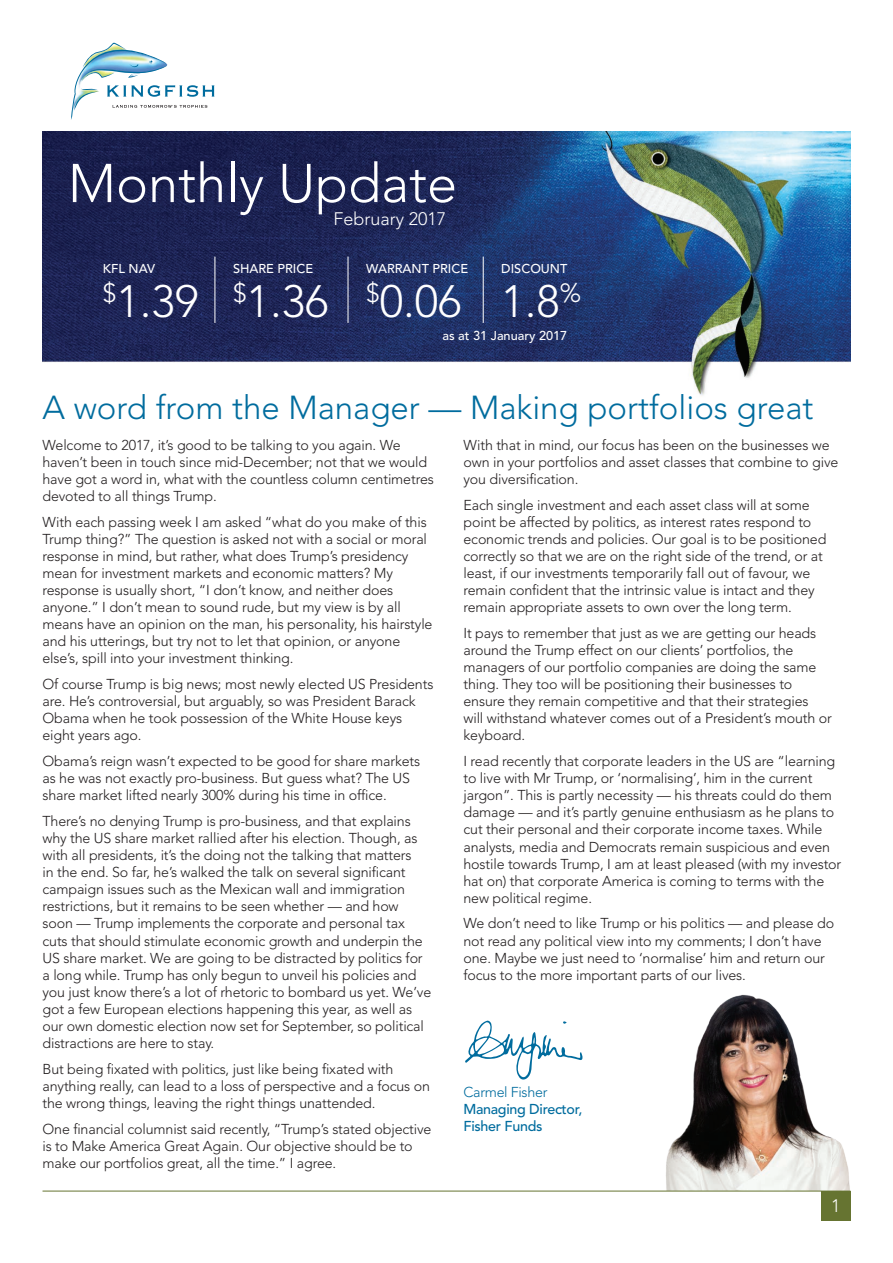
<style>
.page{position:relative;width:893px;height:1263px;background:#fff}
.page>*{position:absolute;margin:0;border:0;box-sizing:border-box;transform-origin:0 0}
.t1{font:300 54px "Avenir";color:#fff}
.t2{font:300 45px "Avenir";color:#fff}
.t3{font:300 33px "Avenir";color:#006c9e}
.t4{font:300 18px "Avenir";color:#fff}
.t5{font:300 14.25px/17.1px "Avenir";letter-spacing:-.01em;color:#231f20}
.t6{font:500 14.25px/17.1px "Avenir";letter-spacing:-.02em;color:#006c9e}
.t7{font:300 14.25px "Avenir";letter-spacing:-.02em;color:#006c9e}
.t8{font:500 12.75px "Avenir";color:#fff}
</style>
<div class="page">
<img style="left:42px;top:132px;width:808px;height:263px">
<svg style="left:465px;top:1020px;width:118px;height:60px"></svg>
<img style="left:632px;top:994px;width:219px;height:197px">
<hr style="left:43px;top:1191px;width:807px;height:1px;background:#667431">
<div style="left:821px;top:1191px;width:29px;height:29px;background:#667431"></div>
<svg style="left:71px;top:42px;width:144px;height:78px"></svg>
<hr style="left:215px;top:257px;width:1px;height:66px;background:#fff">
<hr style="left:348px;top:257px;width:1px;height:66px;background:#fff">
<hr style="left:483px;top:257px;width:1px;height:66px;background:#fff">
<h1 class="t1" style="left:68px;top:152px;width:391px">Monthly Update</h1>
<p class="t4" style="left:333px;top:208px;width:114px">February 2017</p>
<p class="t8" style="left:103px;top:261px;width:54px">KFL NAV</p>
<h2 class="t2" style="left:103px;top:275px;width:97px"><sup>$</sup>1.39</h2>
<p class="t8" style="left:233px;top:261px;width:82px">SHARE PRICE</p>
<h2 class="t2" style="left:233px;top:275px;width:97px"><sup>$</sup>1.36</h2>
<p class="t8" style="left:366px;top:261px;width:104px">WARRANT PRICE</p>
<h2 class="t2" style="left:366px;top:275px;width:97px"><sup>$</sup>0.06</h2>
<p class="t8" style="left:501px;top:261px;width:68px">DISCOUNT</p>
<h2 class="t2" style="left:501px;top:275px;width:81px">1.8<sup>%</sup></h2>
<p class="t8" style="left:442px;top:329px;width:126px">as at 31 January 2017</p>
<h3 class="t3" style="left:43px;top:388px;width:773px">A word from the Manager — Making portfolios great</h3>
<p class="t5" style="left:43px;top:436px;width:393px">Welcome to 2017, it’s good to be talking to you again. We haven’t been in touch since mid-December; not that we would have got a word in, what with the countless column centimetres devoted to all things Trump.</p>
<p class="t5" style="left:43px;top:513px;width:392px">With each passing week I am asked “what do you make of this Trump thing?” The question is asked not with a social or moral response in mind, but rather, what does Trump’s presidency mean for investment markets and economic matters? My response is usually short, “I don’t know, and neither does anyone.” I don’t mean to sound rude, but my view is by all means have an opinion on the man, his personality, his hairstyle and his utterings, but try not to let that opinion, or anyone else’s, spill into your investment thinking.</p>
<p class="t5" style="left:43px;top:676px;width:392px">Of course Trump is big news; most newly elected US Presidents are. He’s controversial, but arguably, so was President Barack Obama when he took possession of the White House keys eight years ago.</p>
<p class="t5" style="left:43px;top:753px;width:379px">Obama’s reign wasn’t expected to be good for share markets as he was not exactly pro-business. But guess what? The US share market lifted nearly 300% during his time in office.</p>
<p class="t5" style="left:43px;top:812px;width:390px">There’s no denying Trump is pro-business, and that explains why the US share market rallied after his election. Though, as with all presidents, it’s the doing not the talking that matters<br>in the end. So far, he’s walked the talk on several significant campaign issues such as the Mexican wall and immigration restrictions, but it remains to be seen whether — and how soon — Trump implements the corporate and personal tax cuts that should stimulate economic growth and underpin the US share market. We are going to be distracted by politics for a long while. Trump has only begun to unveil his policies and you just know there’s a lot of rhetoric to bombard us yet. We’ve got a few European elections happening this year, as well as our own domestic election now set for September, so political distractions are here to stay.</p>
<p class="t5" style="left:43px;top:1060px;width:389px">But being fixated with politics, just like being fixated with anything really, can lead to a loss of perspective and a focus on the wrong things, leaving the right things unattended.</p>
<p class="t5" style="left:43px;top:1120px;width:391px">One financial columnist said recently, “Trump’s stated objective is to Make America Great Again. Our objective should be to make our portfolios great, all the time.” I agree.</p>
<p class="t5" style="left:463px;top:436px;width:376px">With that in mind, our focus has been on the businesses we own in your portfolios and asset classes that combine to give you diversification.</p>
<p class="t5" style="left:463px;top:496px;width:364px">Each single investment and each asset class will at some point be affected by politics, as interest rates respond to economic trends and policies. Our goal is to be positioned correctly so that we are on the right side of the trend, or at least, if our investments temporarily fall out of favour, we remain confident that the intrinsic value is intact and they remain appropriate assets to own over the long term.</p>
<p class="t5" style="left:463px;top:624px;width:370px">It pays to remember that just as we are getting our heads around the Trump effect on our clients’ portfolios, the managers of our portfolio companies are doing the same thing. They too will be positioning their businesses to ensure they remain competitive and that their strategies will withstand whatever comes out of a President’s mouth or keyboard.</p>
<p class="t5" style="left:463px;top:753px;width:379px">I read recently that corporate leaders in the US are “learning to live with Mr Trump, or ‘normalising’, him in the current jargon”. This is partly necessity — his threats could do them damage — and it’s partly genuine enthusiasm as he plans to cut their personal and their corporate income taxes. While analysts, media and Democrats remain suspicious and even hostile towards Trump, I am at least pleased (with my investor hat on) that corporate America is coming to terms with the new political regime.</p>
<p class="t5" style="left:463px;top:915px;width:372px">We don’t need to like Trump or his politics — and please do not read any political view into my comments; I don’t have one. Maybe we just need to ‘normalise’ him and return our focus to the more important parts of our lives.</p>
<p class="t7" style="left:463px;top:1084px;width:85px">Carmel Fisher</p>
<p class="t6" style="left:463px;top:1101px;width:120px">Managing Director,<br>Fisher Funds</p>
<p class="t4" style="left:831px;top:1195px;width:11px">1</p>
</div>
